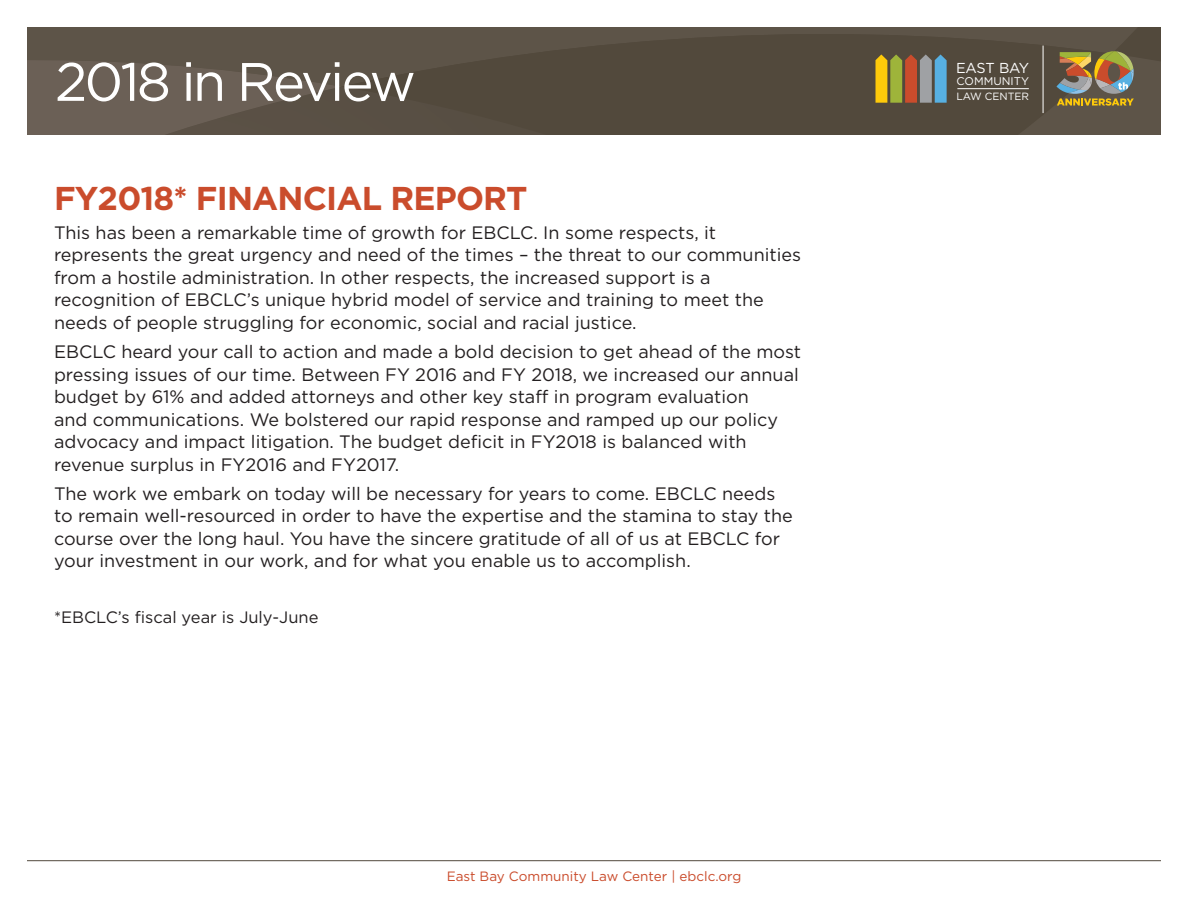
<style>
.page{position:relative;width:1188px;height:918px;background:#fff}
.page>*{position:absolute;margin:0;border:0;box-sizing:border-box;transform-origin:0 0}
.t1{font:54px "Gotham";letter-spacing:-.05em;color:#fff}
.Big_Headline{font:700 33px "Gotham";letter-spacing:-.025em;color:#ca4c2c}
.ebclc_text{font:18px/22.5px "Gotham";color:#231f20}
.ebclc_text-2{font:16.5px "Gotham";color:#231f20}
.t2{font:14.4px "Gotham";letter-spacing:-.025em;color:#fff}
.t3{font:13.5px "Gotham";color:#ca4c2c}
.t4{font:11.1px "Gotham";color:#fff}
.t5{font:10.5px "Gotham";color:#fff}
</style>
<div class="page">
<hr style="left:27px;top:860px;width:1134px;height:1px;background:#52493c">
<div style="left:27px;top:27px;width:315px;height:32px;background:#5d5448"></div>
<svg style="left:342px;top:27px;width:494px;height:108px;background:#544b3f"></svg>
<svg style="left:27px;top:59px;width:520px;height:76px;background:#5f554a"></svg>
<svg style="left:836px;top:27px;width:325px;height:108px;background:#635945"></svg>
<h1 class="t1" style="left:55px;top:52px;width:362px">2018 in Review</h1>
<p class="Big_Headline" style="left:54px;top:179px;width:475px">FY2018* FINANCIAL REPORT</p>
<p class="ebclc_text" style="left:54px;top:221px;width:749px">This has been a remarkable time of growth for EBCLC. In some respects, it represents the great urgency and need of the times – the threat to our communities from a hostile administration. In other respects, the increased support is a recognition of EBCLC’s unique hybrid model of service and training to meet the needs of people struggling for economic, social and racial justice.</p>
<p class="ebclc_text" style="left:54px;top:340px;width:749px">EBCLC heard your call to action and made a bold decision to get ahead of the most pressing issues of our time. Between FY 2016 and FY 2018, we increased our annual budget by 61% and added attorneys and other key staff in program evaluation<br>and communications. We bolstered our rapid response and ramped up our policy advocacy and impact litigation. The budget deficit in FY2018 is balanced with revenue surplus in FY2016 and FY2017.</p>
<p class="ebclc_text" style="left:54px;top:482px;width:740px">The work we embark on today will be necessary for years to come. EBCLC needs to remain well-resourced in order to have the expertise and the stamina to stay the course over the long haul. You have the sincere gratitude of all of us at EBCLC for your investment in our work, and for what you enable us to accomplish.</p>
<p class="ebclc_text-2" style="left:54px;top:608px;width:266px">*EBCLC’s fiscal year is July-June</p>
<p class="t3" style="left:447px;top:868px;width:296px">East Bay Community Law Center | ebclc.org</p>
<p class="t2" style="left:956px;top:60px;width:74px">EAST BAY</p>
<p class="t4" style="left:957px;top:75px;width:74px">COMMUNITY</p>
<p class="t5" style="left:957px;top:91px;width:74px">LAW CENTER</p>
</div>
